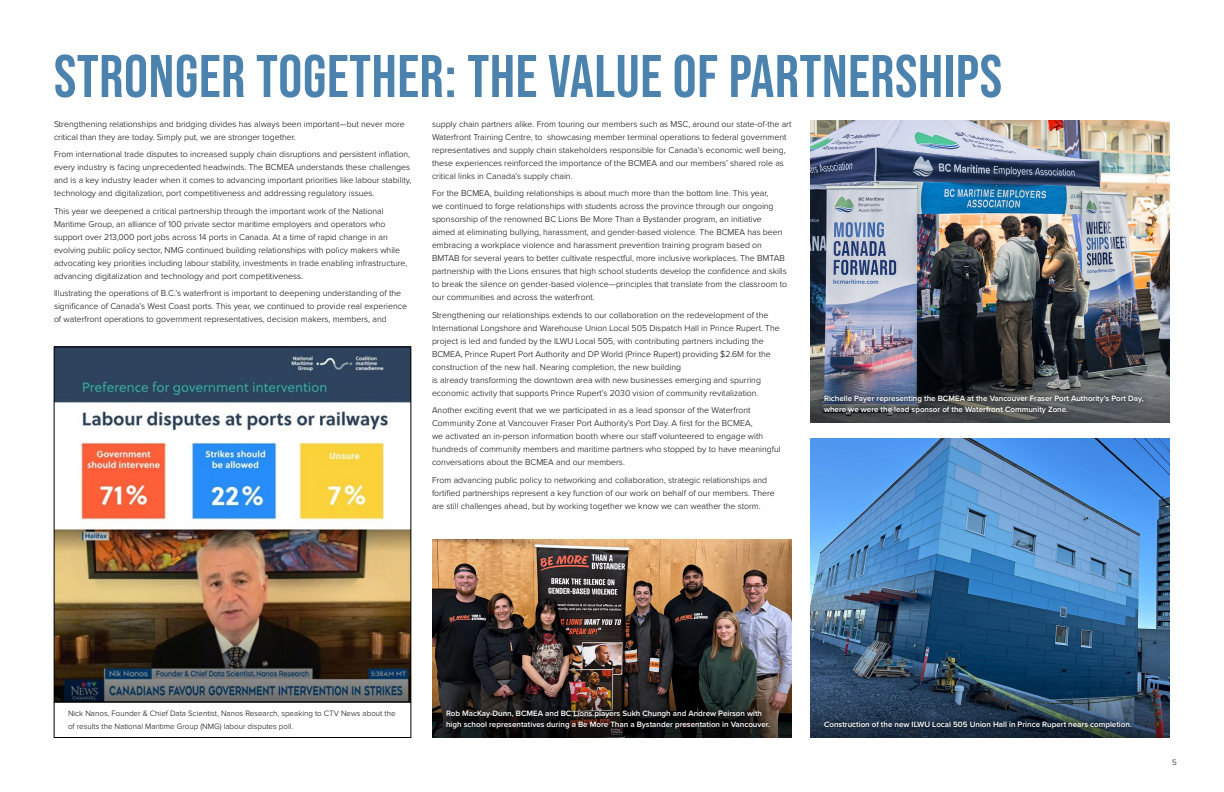
<style>
.page{position:relative;width:1224px;height:792px;background:#fff}
.page>*{position:absolute;margin:0;border:0;box-sizing:border-box;transform-origin:0 0}
.t1{font:700 60px "Bebas Neue Pro";letter-spacing:.01em;color:#4c83ae}
.t2{font:300 8.8px/13px "Proxima Nova";color:#000}
.t3{font:600 8px/11px "Proxima Nova";color:#fff}
.t4{font:300 8px/13px "Proxima Nova";color:#000}
</style>
<div class="page">
<img style="left:810px;top:439px;width:360px;height:201px">
<img style="left:432px;top:539px;width:360px;height:101px">
<img style="left:810px;top:120px;width:360px;height:206px">
<img style="left:56px;top:349px;width:353px;height:351px">
<div style="left:54px;top:347px;width:357px;height:355px;border:1px solid #000"></div>
<img style="left:810px;top:326px;width:360px;height:97px">
<img style="left:810px;top:640px;width:360px;height:97px">
<img style="left:432px;top:640px;width:360px;height:97px">
<div style="left:441px;top:705px;width:333px;height:29px;background:#000;opacity:.75"></div>
<div style="left:819px;top:390px;width:329px;height:29px;background:#000;opacity:.75"></div>
<div style="left:819px;top:716px;width:317px;height:17px;background:#000;opacity:.75"></div>
<div style="left:54px;top:702px;width:357px;height:36px;border:1px solid #000"></div>
<h1 class="t1" style="left:54px;top:42px;width:950px">STRONGER TOGETHER: THE VALUE OF PARTNERSHIPS</h1>
<p class="t2" style="left:432px;top:118px;width:361px">supply chain partners alike. From touring our members such as MSC, around our state-of-the art Waterfront Training Centre, to showcasing member terminal operations to federal government representatives and supply chain stakeholders responsible for Canada’s economic well being, these experiences reinforced the importance of the BCMEA and our members’ shared role as critical links in Canada’s supply chain.</p>
<p class="t2" style="left:432px;top:187px;width:357px">For the BCMEA, building relationships is about much more than the bottom line. This year,<br>we continued to forge relationships with students across the province through our ongoing sponsorship of the renowned BC Lions Be More Than a Bystander program, an initiative aimed at eliminating bullying, harassment, and gender-based violence. The BCMEA has been embracing a workplace violence and harassment prevention training program based on BMTAB for several years to better cultivate respectful, more inclusive workplaces. The BMTAB partnership with the Lions ensures that high school students develop the confidence and skills to break the silence on gender-based violence—principles that translate from the classroom to our communities and across the waterfront.</p>
<p class="t2" style="left:432px;top:309px;width:349px">Strengthening our relationships extends to our collaboration on the redevelopment of the International Longshore and Warehouse Union Local 505 Dispatch Hall in Prince Rupert. The project is led and funded by the ILWU Local 505, with contributing partners including the BCMEA, Prince Rupert Port Authority and DP World (Prince Rupert) providing $2.6M for the construction of the new hall. Nearing completion, the new building<br>is already transforming the downtown area with new businesses emerging and spurring economic activity that supports Prince Rupert’s 2030 vision of community revitalization.</p>
<p class="t2" style="left:432px;top:404px;width:350px">Another exciting event that we we participated in as a lead sponsor of the Waterfront Community Zone at Vancouver Fraser Port Authority’s Port Day. A first for the BCMEA,<br>we activated an in-person information booth where our staff volunteered to engage with hundreds of community members and maritime partners who stopped by to have meaningful conversations about the BCMEA and our members.</p>
<p class="t2" style="left:432px;top:474px;width:344px">From advancing public policy to networking and collaboration, strategic relationships and fortified partnerships represent a key function of our work on behalf of our members. There are still challenges ahead, but by working together we know we can weather the storm.</p>
<p class="t2" style="left:54px;top:118px;width:352px">Strengthening relationships and bridging divides has always been important—but never more critical than they are today. Simply put, we are stronger together.</p>
<p class="t2" style="left:54px;top:148px;width:359px">From international trade disputes to increased supply chain disruptions and persistent inflation, every industry is facing unprecedented headwinds. The BCMEA understands these challenges and is a key industry leader when it comes to advancing important priorities like labour stability, technology and digitalization, port competitiveness and addressing regulatory issues.</p>
<p class="t2" style="left:54px;top:205px;width:355px">This year we deepened a critical partnership through the important work of the National Maritime Group, an alliance of 100 private sector maritime employers and operators who support over 213,000 port jobs across 14 ports in Canada. At a time of rapid change in an evolving public policy sector, NMG continued building relationships with policy makers while advocating key priorities including labour stability, investments in trade enabling infrastructure, advancing digitalization and technology and port competitiveness.</p>
<p class="t2" style="left:54px;top:287px;width:355px">Illustrating the operations of B.C.’s waterfront is important to deepening understanding of the significance of Canada’s West Coast ports. This year, we continued to provide real experience of waterfront operations to government representatives, decision makers, members, and</p>
<p class="t3" style="left:824px;top:393px;width:321px">Richelle Payer representing the BCMEA at the Vancouver Fraser Port Authority’s Port Day, where we were the lead sponsor of the Waterfront Community Zone.</p>
<p class="t4" style="left:68px;top:707px;width:329px">Nick Nanos, Founder &amp; Chief Data Scientist, Nanos Research, speaking to CTV News about the of results the National Maritime Group (NMG) labour disputes poll.</p>
<p class="t3" style="left:446px;top:708px;width:326px">Rob MacKay-Dunn, BCMEA and BC Lions players Sukh Chungh and Andrew Peirson with high school representatives during a Be More Than a Bystander presentation in Vancouver.</p>
<p class="t3" style="left:824px;top:719px;width:309px">Construction of the new ILWU Local 505 Union Hall in Prince Rupert nears completion.</p>
<p class="t4" style="left:1172px;top:756px;width:6px">5</p>
</div>
